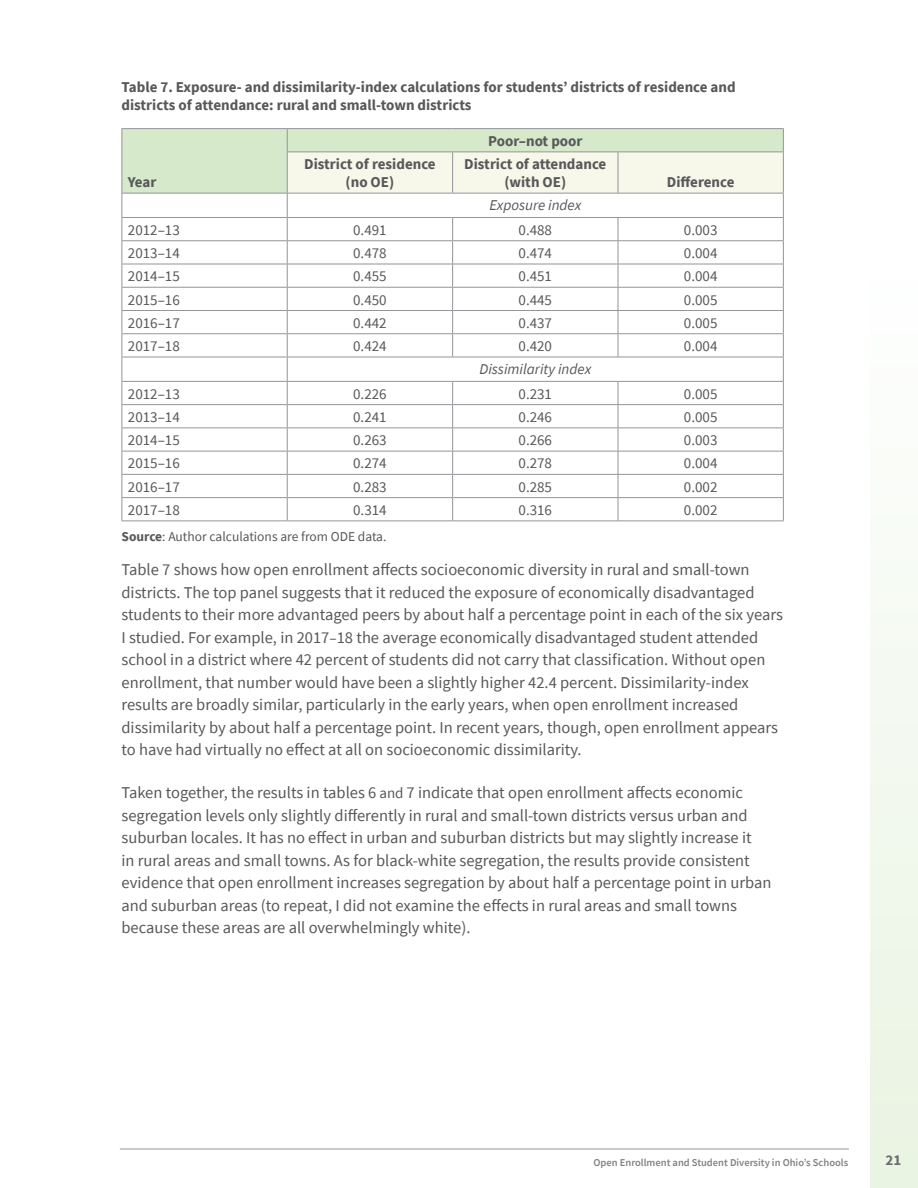
<style>
.page{position:relative;width:918px;height:1188px;background:#fff}
.page>*{position:absolute;margin:0;border:0;box-sizing:border-box;transform-origin:0 0}
.t1{font:16.5px/22.5px "Source Sans Pro";color:#57585a}
.t2{font:15px "Source Sans Pro";color:#57585a}
.t3{font:700 15px/18px "Source Sans Pro";color:#57585a;text-align:center}
.t4{font:italic 15px "Source Sans Pro";color:#57585a}
.t5{font:700 15px "Source Sans Pro";color:#6c6d70}
.t6{font:13.5px "Source Sans Pro";color:#57585a}
.t7{font:600 10.5px "Source Sans Pro";color:#808285}
.s1{font-weight:700}
.s2{font-size:15px}
</style>
<div class="page">
<div style="left:870px;top:272px;width:48px;height:916px;background:linear-gradient(to bottom,#fefffe,#e9f4e2)"></div>
<hr style="left:120px;top:1149px;width:729px;height:1px;background:#939598">
<hr style="left:122px;top:128px;width:165px;height:1px;background:#939598">
<hr style="left:287px;top:128px;width:166px;height:1px;background:#939598">
<hr style="left:453px;top:128px;width:165px;height:1px;background:#939598">
<hr style="left:618px;top:128px;width:166px;height:1px;background:#939598">
<svg style="left:122px;top:129px;width:662px;height:391px"></svg>
<hr style="left:122px;top:520px;width:165px;height:1px;background:#939598">
<hr style="left:287px;top:520px;width:166px;height:1px;background:#939598">
<hr style="left:453px;top:520px;width:165px;height:1px;background:#939598">
<hr style="left:618px;top:520px;width:166px;height:1px;background:#939598">
<p class="t3" style="left:122px;top:78px;width:616px;text-align:left">Table 7. Exposure- and dissimilarity-index calculations for students’ districts of residence and districts of attendance: rural and small-town districts</p>
<p class="t3" style="left:128px;top:173px;width:30px">Year</p>
<p class="t3" style="left:488px;top:132px;width:96px">Poor–not poor</p>
<p class="t3" style="left:304px;top:155px;width:133px">District of residence (no OE)</p>
<p class="t3" style="left:464px;top:155px;width:144px">District of attendance (with OE)</p>
<p class="t4" style="left:489px;top:196px;width:93px">Exposure index</p>
<p class="t3" style="left:667px;top:173px;width:69px">Difference</p>
<p class="t2" style="left:128px;top:220px;width:53px">2012–13</p>
<p class="t2" style="left:353px;top:220px;width:35px">0.491</p>
<p class="t2" style="left:519px;top:220px;width:35px">0.488</p>
<p class="t2" style="left:684px;top:220px;width:35px">0.003</p>
<p class="t2" style="left:128px;top:243px;width:53px">2013–14</p>
<p class="t2" style="left:353px;top:243px;width:35px">0.478</p>
<p class="t2" style="left:519px;top:243px;width:35px">0.474</p>
<p class="t2" style="left:684px;top:243px;width:35px">0.004</p>
<p class="t2" style="left:128px;top:267px;width:53px">2014–15</p>
<p class="t2" style="left:353px;top:267px;width:35px">0.455</p>
<p class="t2" style="left:519px;top:267px;width:35px">0.451</p>
<p class="t2" style="left:684px;top:267px;width:35px">0.004</p>
<p class="t2" style="left:128px;top:290px;width:53px">2015–16</p>
<p class="t2" style="left:353px;top:290px;width:35px">0.450</p>
<p class="t2" style="left:519px;top:290px;width:35px">0.445</p>
<p class="t2" style="left:684px;top:290px;width:35px">0.005</p>
<p class="t2" style="left:128px;top:313px;width:53px">2016–17</p>
<p class="t2" style="left:353px;top:313px;width:35px">0.442</p>
<p class="t2" style="left:519px;top:313px;width:35px">0.437</p>
<p class="t2" style="left:684px;top:313px;width:35px">0.005</p>
<p class="t2" style="left:128px;top:336px;width:53px">2017–18</p>
<p class="t2" style="left:353px;top:336px;width:35px">0.424</p>
<p class="t2" style="left:519px;top:336px;width:35px">0.420</p>
<p class="t2" style="left:684px;top:336px;width:35px">0.004</p>
<p class="t4" style="left:480px;top:360px;width:113px">Dissimilarity index</p>
<p class="t2" style="left:128px;top:384px;width:53px">2012–13</p>
<p class="t2" style="left:353px;top:384px;width:35px">0.226</p>
<p class="t2" style="left:519px;top:384px;width:35px">0.231</p>
<p class="t2" style="left:684px;top:384px;width:35px">0.005</p>
<p class="t2" style="left:128px;top:407px;width:53px">2013–14</p>
<p class="t2" style="left:353px;top:407px;width:35px">0.241</p>
<p class="t2" style="left:519px;top:407px;width:35px">0.246</p>
<p class="t2" style="left:684px;top:407px;width:35px">0.005</p>
<p class="t2" style="left:128px;top:431px;width:53px">2014–15</p>
<p class="t2" style="left:353px;top:431px;width:35px">0.263</p>
<p class="t2" style="left:519px;top:431px;width:35px">0.266</p>
<p class="t2" style="left:684px;top:431px;width:35px">0.003</p>
<p class="t2" style="left:128px;top:454px;width:53px">2015–16</p>
<p class="t2" style="left:353px;top:454px;width:35px">0.274</p>
<p class="t2" style="left:519px;top:454px;width:35px">0.278</p>
<p class="t2" style="left:684px;top:454px;width:35px">0.004</p>
<p class="t2" style="left:128px;top:477px;width:53px">2016–17</p>
<p class="t2" style="left:353px;top:477px;width:35px">0.283</p>
<p class="t2" style="left:519px;top:477px;width:35px">0.285</p>
<p class="t2" style="left:684px;top:477px;width:35px">0.002</p>
<p class="t2" style="left:128px;top:500px;width:53px">2017–18</p>
<p class="t2" style="left:353px;top:500px;width:35px">0.314</p>
<p class="t2" style="left:519px;top:500px;width:35px">0.316</p>
<p class="t2" style="left:684px;top:500px;width:35px">0.002</p>
<p class="t6" style="left:122px;top:528px;width:266px"><span class="s1">Source</span>: Author calculations are from ODE data.</p>
<p class="t1" style="left:122px;top:558px;width:663px">Table 7 shows how open enrollment affects socioeconomic diversity in rural and small-town districts. The top panel suggests that it reduced the exposure of economically disadvantaged students to their more advantaged peers by about half a percentage point in each of the six years I studied. For example, in 2017<span class="s2">–</span>18 the average economically disadvantaged student attended school in a district where 42 percent of students did not carry that classification. Without open enrollment, that number would have been a slightly higher 42.4 percent. Dissimilarity-index results are broadly similar, particularly in the early years, when open enrollment increased dissimilarity by about half a percentage point. In recent years, though, open enrollment appears to have had virtually no effect at all on socioeconomic dissimilarity.</p>
<p class="t1" style="left:122px;top:781px;width:652px">Taken together, the results in tables 6 <span class="s2">and</span> 7 indicate that open enrollment affects economic segregation levels only slightly differently in rural and small-town districts versus urban and suburban locales. It has no effect in urban and suburban districts but may slightly increase it<br>in rural areas and small towns. As for black-white segregation, the results provide consistent evidence that open enrollment increases segregation by about half a percentage point in urban and suburban areas (to repeat, I did not examine the effects in rural areas and small towns because these areas are all overwhelmingly white).</p>
<p class="t7" style="left:594px;top:1156px;width:256px">Open Enrollment and Student Diversity in Ohio’s Schools</p>
<p class="t5" style="left:885px;top:1150px;width:17px">21</p>
</div>
